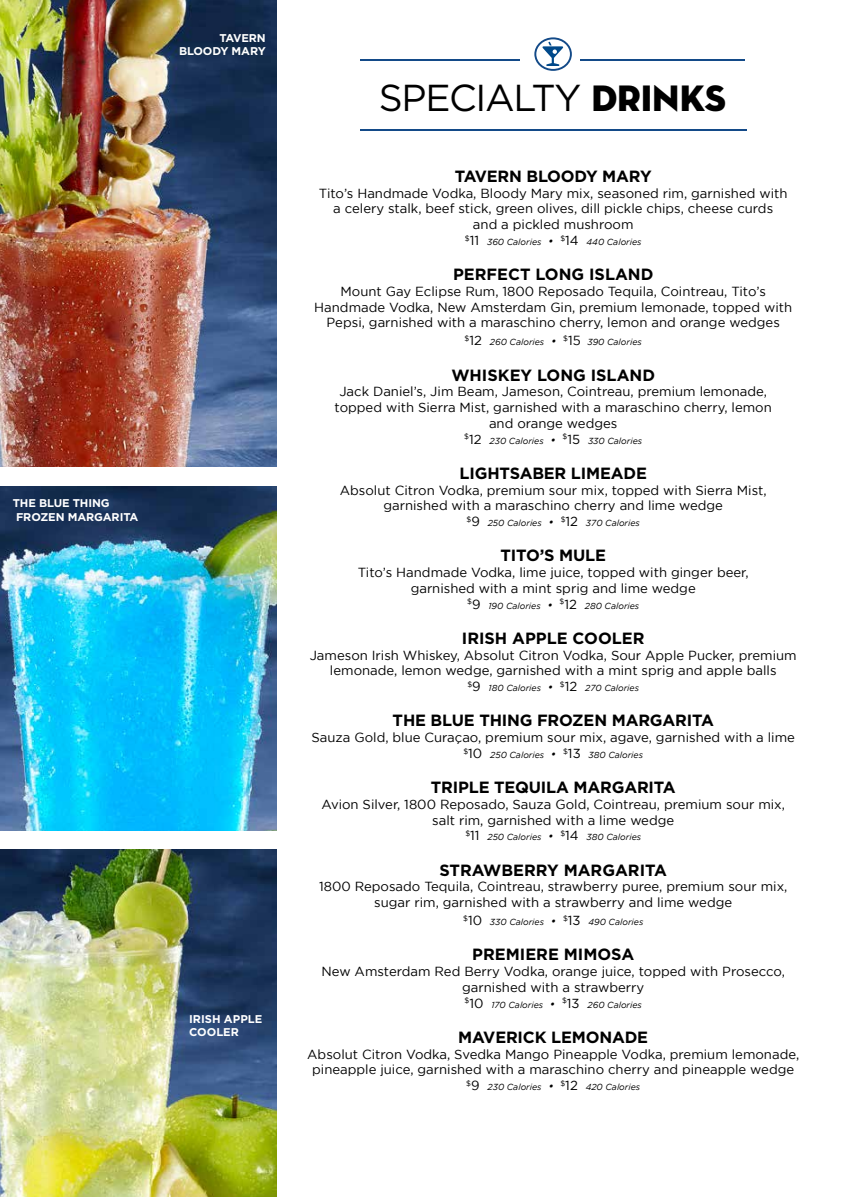
<style>
.page{position:relative;width:855px;height:1197px;background:#fff}
.page>*{position:absolute;margin:0;border:0;box-sizing:border-box;transform-origin:0 0}
.t1{font:37.5px "Gotham HTF";letter-spacing:-.035em;color:#000}
.t2{font:700 16.25px "Gotham";letter-spacing:-.01em;color:#000}
.t3{font:13.12px/15.8px "Gotham";color:#000;text-align:center}
.t4{font:700 11.25px/13.5px "Gotham";letter-spacing:-.01em;color:#fff}
.t5{font:italic 8.75px "Gotham";color:#000}
.s1{font-family:"Neutra Disp Titling"}
.s2{font-style:normal;font-size:13.12px}
.s3{font-size:11.25px}
.s4{font-family:"Gotham HTF";font-style:normal;font-size:13.12px}
</style>
<div class="page">
<img style="left:0;top:0;width:276px;height:466px">
<img style="left:0;top:486px;width:276px;height:344px">
<img style="left:0;top:850px;width:276px;height:347px">
<hr style="left:361px;top:59px;width:159px;height:1px;background:#134a88">
<hr style="left:581px;top:59px;width:164px;height:1px;background:#134a88">
<svg style="left:534px;top:37px;width:38px;height:34px"></svg>
<hr style="left:360px;top:129px;width:387px;height:2px;background:#134a88">
<p class="t4" style="left:179px;top:31px;width:88px;text-align:right">TAVERN<br>BLOODY MARY</p>
<p class="t4" style="left:13px;top:496px;width:127px">THE BLUE THING<br>FROZEN MARGARITA</p>
<p class="t4" style="left:189px;top:1012px;width:75px">IRISH APPLE<br>COOLER</p>
<h1 class="t1" style="left:379px;top:77px;width:349px">SPECIALTY <span class="s1">DRINKS</span></h1>
<p class="t2" style="left:455px;top:165px;width:198px">TAVERN BLOODY MARY</p>
<p class="t3" style="left:319px;top:185px;width:470px">Tito’s Handmade Vodka, Bloody Mary mix, seasoned rim, garnished with a celery stalk, beef stick, green olives, dill pickle chips, cheese curds<br>and a pickled mushroom</p>
<p class="t5" style="left:465px;top:237px;width:178px"><sup>$</sup><span class="s2">11</span> 360 Calories <span class="s3">•</span> <sup>$</sup><span class="s4">14</span> 440 Calories</p>
<p class="t2" style="left:453px;top:264px;width:202px">PERFECT LONG ISLAND</p>
<p class="t3" style="left:314px;top:283px;width:479px">Mount Gay Eclipse Rum, 1800 Reposado Tequila, Cointreau, Tito’s<br>Handmade Vodka, New Amsterdam Gin, premium lemonade, topped with<br>Pepsi, garnished with a maraschino cherry, lemon and orange wedges</p>
<p class="t5" style="left:465px;top:338px;width:179px"><sup>$</sup><span class="s2">12</span> 260 Calories <span class="s3">•</span> <sup>$</sup><span class="s2">15</span> 390 Calories</p>
<p class="t2" style="left:451px;top:364px;width:205px">WHISKEY LONG ISLAND</p>
<p class="t3" style="left:335px;top:384px;width:439px">Jack Daniel’s, Jim Beam, Jameson, Cointreau, premium lemonade, topped with Sierra Mist, garnished with a maraschino cherry, lemon and orange wedges</p>
<p class="t5" style="left:464px;top:436px;width:179px"><sup>$</sup><span class="s2">12</span> 230 Calories <span class="s3">•</span> <sup>$</sup><span class="s4">15</span> 330 Calories</p>
<p class="t2" style="left:460px;top:462px;width:189px">LIGHTSABER LIMEADE</p>
<p class="t3" style="left:340px;top:482px;width:428px">Absolut Citron Vodka, premium sour mix, topped with Sierra Mist, garnished with a maraschino cherry and lime wedge</p>
<p class="t5" style="left:467px;top:518px;width:175px"><sup>$</sup><span class="s2">9</span> 250 Calories <span class="s3">•</span> <sup>$</sup><span class="s4">12</span> 370 Calories</p>
<p class="t2" style="left:501px;top:545px;width:107px">TITO’S MULE</p>
<p class="t3" style="left:358px;top:565px;width:392px">Tito’s Handmade Vodka, lime juice, topped with ginger beer, garnished with a mint sprig and lime wedge</p>
<p class="t5" style="left:467px;top:601px;width:174px"><sup>$</sup><span class="s2">9</span> 190 Calories <span class="s3">•</span> <sup>$</sup><span class="s4">12</span> 280 Calories</p>
<p class="t2" style="left:462px;top:627px;width:184px">IRISH APPLE COOLER</p>
<p class="t3" style="left:310px;top:647px;width:489px">Jameson Irish Whiskey, Absolut Citron Vodka, Sour Apple Pucker, premium lemonade, lemon wedge, garnished with a mint sprig and apple balls</p>
<p class="t5" style="left:467px;top:683px;width:173px"><sup>$</sup><span class="s2">9</span> 180 Calories <span class="s3">•</span> <sup>$</sup><span class="s4">12</span> 270 Calories</p>
<p class="t2" style="left:393px;top:710px;width:323px">THE BLUE THING FROZEN MARGARITA</p>
<p class="t3" style="left:312px;top:730px;width:485px">Sauza Gold, blue Curaçao, premium sour mix, agave, garnished with a lime</p>
<p class="t5" style="left:463px;top:750px;width:181px"><sup>$</sup><span class="s2">10</span> 250 Calories <span class="s3">•</span> <sup>$</sup><span class="s4">13</span> 380 Calories</p>
<p class="t2" style="left:431px;top:777px;width:246px">TRIPLE TEQUILA MARGARITA</p>
<p class="t3" style="left:321px;top:796px;width:465px">Avion Silver, 1800 Reposado, Sauza Gold, Cointreau, premium sour mix, salt rim, garnished with a lime wedge</p>
<p class="t5" style="left:465px;top:833px;width:177px"><sup>$</sup><span class="s2">11</span> 250 Calories <span class="s3">•</span> <sup>$</sup><span class="s4">14</span> 380 Calories</p>
<p class="t2" style="left:439px;top:859px;width:229px">STRAWBERRY MARGARITA</p>
<p class="t3" style="left:319px;top:879px;width:470px">1800 Reposado Tequila, Cointreau, strawberry puree, premium sour mix, sugar rim, garnished with a strawberry and lime wedge</p>
<p class="t5" style="left:463px;top:917px;width:182px"><sup>$</sup><span class="s2">10</span> 330 Calories <span class="s3">•</span> <sup>$</sup><span class="s4">13</span> 490 Calories</p>
<p class="t2" style="left:472px;top:944px;width:163px">PREMIERE MIMOSA</p>
<p class="t3" style="left:322px;top:964px;width:465px">New Amsterdam Red Berry Vodka, orange juice, topped with Prosecco, garnished with a strawberry</p>
<p class="t5" style="left:465px;top:1000px;width:179px"><sup>$</sup><span class="s2">10</span> 170 Calories <span class="s3">•</span> <sup>$</sup><span class="s4">13</span> 260 Calories</p>
<p class="t2" style="left:458px;top:1026px;width:191px">MAVERICK LEMONADE</p>
<p class="t3" style="left:307px;top:1046px;width:493px">Absolut Citron Vodka, Svedka Mango Pineapple Vodka, premium lemonade, pineapple juice, garnished with a maraschino cherry and pineapple wedge</p>
<p class="t5" style="left:466px;top:1082px;width:175px"><sup>$</sup><span class="s2">9</span> 230 Calories <span class="s3">•</span> <sup>$</sup><span class="s4">12</span> 420 Calories</p>
</div>
